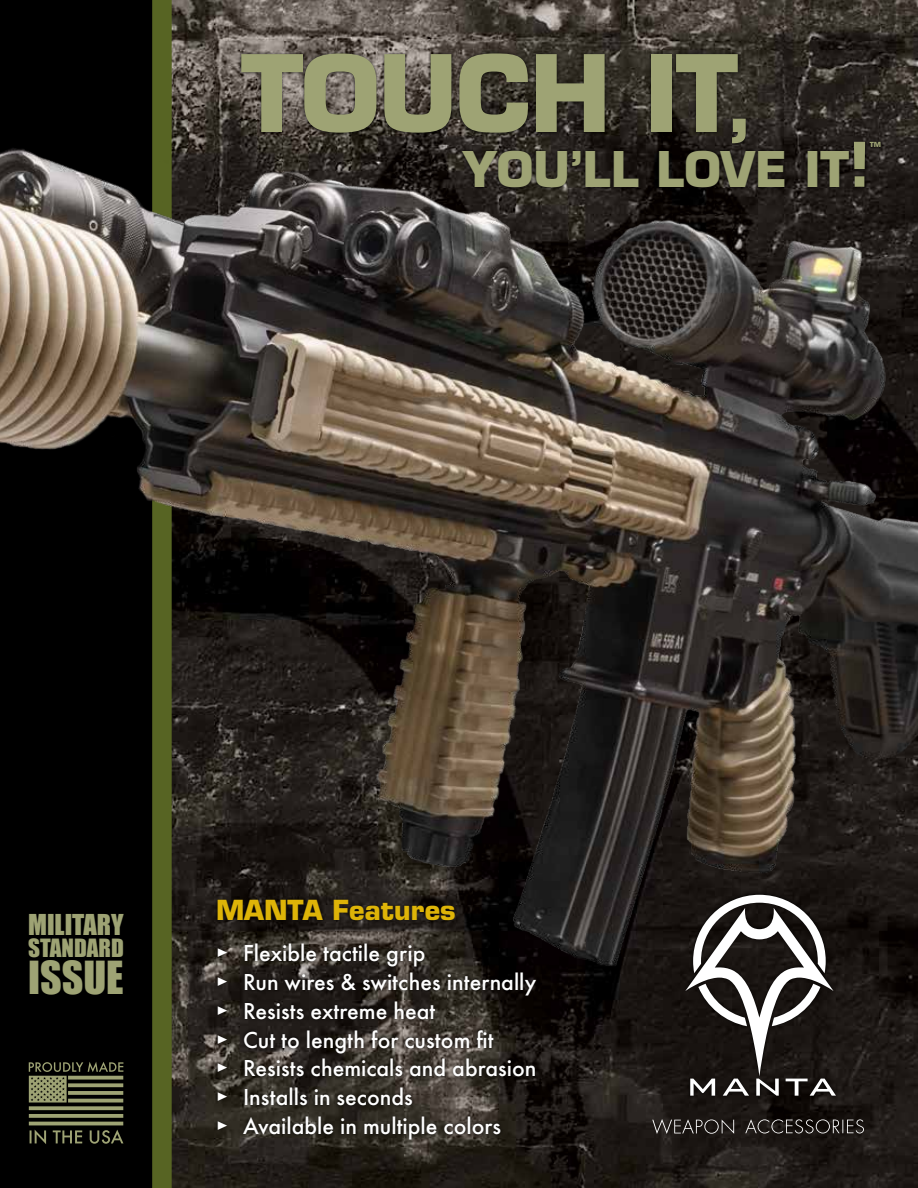
<style>
.page{position:relative;width:918px;height:1188px;background:#fff}
.page>*{position:absolute;margin:0;border:0;box-sizing:border-box;transform-origin:0 0}
.t1{font:700 103.8px "Eurostile";letter-spacing:-.02em;color:#9ea374}
.t2{font:700 48px "Eurostile";color:#9ea374}
.t3{font:41.85px "Impact";color:#9ea374}
.t4{font:700 27px "Eurostile";color:#deb408}
.t5{font:26.4px "Impact";color:#9ea374}
.t6{font:500 24px "Futura T";color:#fff}
.t7{font:23.1px "Impact";color:#9ea374}
.t8{font:700 6.9px "Eurostile";color:#9ea374}
.s1{font-size:79.35px}
.s2{font-size:60px}
.s3{font-family:"Meta Plus Bold Caps";font-weight:400}
</style>
<div class="page">
<img style="left:172px;top:0;width:746px;height:1188px">
<div style="left:0;top:0;width:161px;height:1188px;background:#000"></div>
<div style="left:152px;top:0;width:20px;height:1188px;background:#576423"></div>
<img style="left:0;top:51px;width:918px;height:933px">
<div style="left:682px;top:891px;width:157px;height:208px;background:#000;opacity:.75"></div>
<svg style="left:685px;top:895px;width:151px;height:201px"></svg>
<div style="left:238px;top:50px;width:511px;height:97px;background:#000;opacity:.75"></div>
<div style="left:459px;top:139px;width:410px;height:52px;background:#000;opacity:.75"></div>
<div style="left:866px;top:138px;width:18px;height:13px;background:#000;opacity:.75"></div>
<svg style="left:30px;top:1130px;width:93px;height:14px"></svg>
<svg style="left:29px;top:1062px;width:94px;height:41px"></svg>
<svg style="left:29px;top:1106px;width:94px;height:4px"></svg>
<svg style="left:68px;top:1076px;width:55px;height:4px"></svg>
<hr style="left:29px;top:1122px;width:94px;height:3px;background:#9ea374">
<svg style="left:29px;top:1114px;width:94px;height:4px"></svg>
<svg style="left:68px;top:1099px;width:55px;height:4px"></svg>
<svg style="left:68px;top:1083px;width:55px;height:4px"></svg>
<svg style="left:68px;top:1091px;width:55px;height:4px"></svg>
<div style="left:214px;top:897px;width:325px;height:245px;background:#000;opacity:.75"></div>
<svg style="left:745px;top:1119px;width:119px;height:14px;background:#3d3936"></svg>
<svg style="left:652px;top:1119px;width:82px;height:15px"></svg>
<h1 class="t1" style="left:241px;top:30px;width:514px">TOUCH IT<span class="s1">,</span></h1>
<h2 class="t2" style="left:463px;top:139px;width:409px">YOU’LL LOVE IT<span class="s2">!</span></h2>
<p class="t8" style="left:870px;top:141px;width:13px">TM</p>
<p class="t5" style="left:28px;top:904px;width:97px">MILITARY</p>
<p class="t7" style="left:28px;top:930px;width:97px">STANDARD</p>
<h3 class="t3" style="left:28px;top:945px;width:97px">ISSUE</h3>
<p class="t4" style="left:216px;top:894px;width:241px">MANTA Features</p>
<p class="t6" style="left:216px;top:939px;width:211px"><span class="s3">•</span> Flexible tactile grip</p>
<p class="t6" style="left:216px;top:968px;width:322px"><span class="s3">•</span> Run wires &amp; switches internally</p>
<p class="t6" style="left:216px;top:997px;width:221px"><span class="s3">•</span> Resists extreme heat</p>
<p class="t6" style="left:216px;top:1026px;width:279px"><span class="s3">•</span> Cut to length for custom fit</p>
<p class="t6" style="left:216px;top:1054px;width:322px"><span class="s3">•</span> Resists chemicals and abrasion</p>
<p class="t6" style="left:216px;top:1083px;width:198px"><span class="s3">•</span> Installs in seconds</p>
<p class="t6" style="left:216px;top:1112px;width:287px"><span class="s3">•</span> Available in multiple colors</p>
</div>
